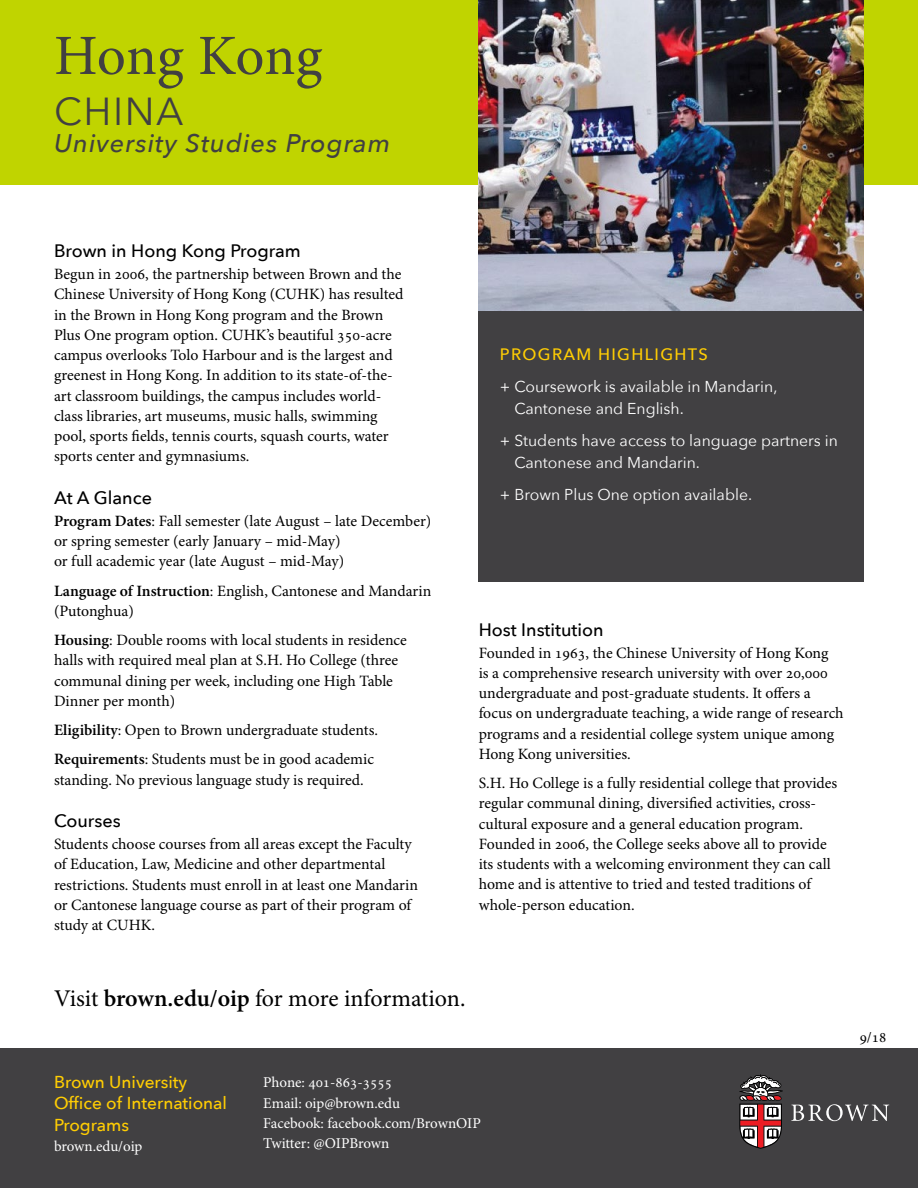
<style>
.page{position:relative;width:918px;height:1188px;background:#fff}
.page>*{position:absolute;margin:0;border:0;box-sizing:border-box;transform-origin:0 0}
.t1{font:57px "Minion Pro";color:#414042}
.t2{font:39px "Avenir Next";letter-spacing:.04em;color:#414042}
.t3{font:italic 500 25.5px "Avenir Next";letter-spacing:.04em;color:#414042}
.t4{font:24px "Minion Pro";letter-spacing:-.01em;color:#000}
.t5{font:500 18px "Avenir Next";color:#000}
.t6{font:500 17.25px/21.1px "Avenir Next";color:#ffcd03}
.t7{font:500 16.5px "Avenir Next";letter-spacing:.08em;color:#ffcd03}
.t8{font:15.75px/20.2px "Minion Pro";color:#000}
.t9{font:15.75px/22.5px "Avenir Next";color:#fff}
.t10{font:15px/20.2px "Minion Pro";letter-spacing:-.005em;color:#fff}
.t11{font:15px "Minion Pro";color:#000}
.s1{font-weight:600}
</style>
<div class="page">
<div style="left:0;top:1048px;width:918px;height:140px;background:#414042"></div>
<svg style="left:791px;top:1104px;width:98px;height:17px"></svg>
<svg style="left:739px;top:1074px;width:44px;height:75px"></svg>
<div style="left:0;top:0;width:918px;height:184px;background:#c0d400"></div>
<img style="left:479px;top:0;width:385px;height:311px">
<div style="left:479px;top:311px;width:385px;height:270px;background:#414042"></div>
<h1 class="t1" style="left:54px;top:22px;width:270px">Hong Kong</h1>
<h2 class="t2" style="left:54px;top:78px;width:131px">CHINA</h2>
<h3 class="t3" style="left:54px;top:121px;width:338px">University Studies Program</h3>
<p class="t5" style="left:54px;top:236px;width:248px">Brown in Hong Kong Program</p>
<p class="t8" style="left:54px;top:265px;width:351px">Begun in 2006, the partnership between Brown and the Chinese University of Hong Kong (CUHK) has resulted in the Brown in Hong Kong program and the Brown Plus One program option. CUHK’s beautiful 350-acre campus overlooks Tolo Harbour and is the largest and greenest in Hong Kong. In addition to its state-of-the&shy;art classroom buildings, the campus includes world&shy;class libraries, art museums, music halls, swimming pool, sports fields, tennis courts, squash courts, water sports center and gymnasiums.</p>
<p class="t5" style="left:54px;top:483px;width:99px">At A Glance</p>
<p class="t8" style="left:54px;top:511px;width:379px"><span class="s1">Program Dates</span>: Fall semester (late August – late December) or spring semester (early January – mid-May)<br>or full academic year (late August – mid-May)</p>
<p class="t8" style="left:54px;top:581px;width:379px"><span class="s1">Language of Instruction</span>: English, Cantonese and Mandarin (Putonghua)</p>
<p class="t8" style="left:54px;top:631px;width:354px"><span class="s1">Housing</span>: Double rooms with local students in residence halls with required meal plan at S.H. Ho College (three communal dining per week, including one High Table Dinner per month)</p>
<p class="t8" style="left:54px;top:716px;width:326px;line-height:29.2px"><span class="s1">Eligibility</span>: Open to Brown undergraduate students.<br><span class="s1">Requirements</span>: Students must be in good academic</p>
<p class="t8" style="left:54px;top:770px;width:311px">standing. No previous language study is required.</p>
<p class="t5" style="left:54px;top:806px;width:68px">Courses</p>
<p class="t8" style="left:54px;top:835px;width:366px">Students choose courses from all areas except the Faculty of Education, Law, Medicine and other departmental restrictions. Students must enroll in at least one Mandarin or Cantonese language course as part of their program of study at CUHK.</p>
<p class="t7" style="left:500px;top:341px;width:210px">PROGRAM HIGHLIGHTS</p>
<p class="t9" style="left:514px;top:374px;width:265px;text-indent:-14px">+ Coursework is available in Mandarin,<br>Cantonese and English.</p>
<p class="t9" style="left:514px;top:428px;width:325px;text-indent:-14px">+ Students have access to language partners in<br>Cantonese and Mandarin.</p>
<p class="t9" style="left:500px;top:482px;width:254px">+ Brown Plus One option available.</p>
<p class="t5" style="left:479px;top:614px;width:126px">Host Institution</p>
<p class="t8" style="left:479px;top:643px;width:366px">Founded in 1963, the Chinese University of Hong Kong<br>is a comprehensive research university with over 20,000 undergraduate and post-graduate students. It offers a focus on undergraduate teaching, a wide range of research programs and a residential college system unique among Hong Kong universities.</p>
<p class="t8" style="left:479px;top:774px;width:360px">S.H. Ho College is a fully residential college that provides regular communal dining, diversified activities, cross&shy;cultural exposure and a general education program.<br>Founded in 2006, the College seeks above all to provide its students with a welcoming environment they can call home and is attentive to tried and tested traditions of whole-person education.</p>
<h3 class="t4" style="left:54px;top:984px;width:413px">Visit <span class="s1">brown.edu/oip</span> for more information.</h3>
<p class="t6" style="left:54px;top:1071px;width:175px">Brown University<br>Office of International<br>Programs</p>
<p class="t10" style="left:54px;top:1136px;width:90px">brown.edu/oip</p>
<p class="t10" style="left:263px;top:1073px;width:219px">Phone: 401-863-3555<br>Email: oip@brown.edu<br>Facebook: facebook.com/BrownOIP<br>Twitter: @OIPBrown</p>
<p class="t11" style="left:860px;top:1028px;width:28px">9/18</p>
</div>
